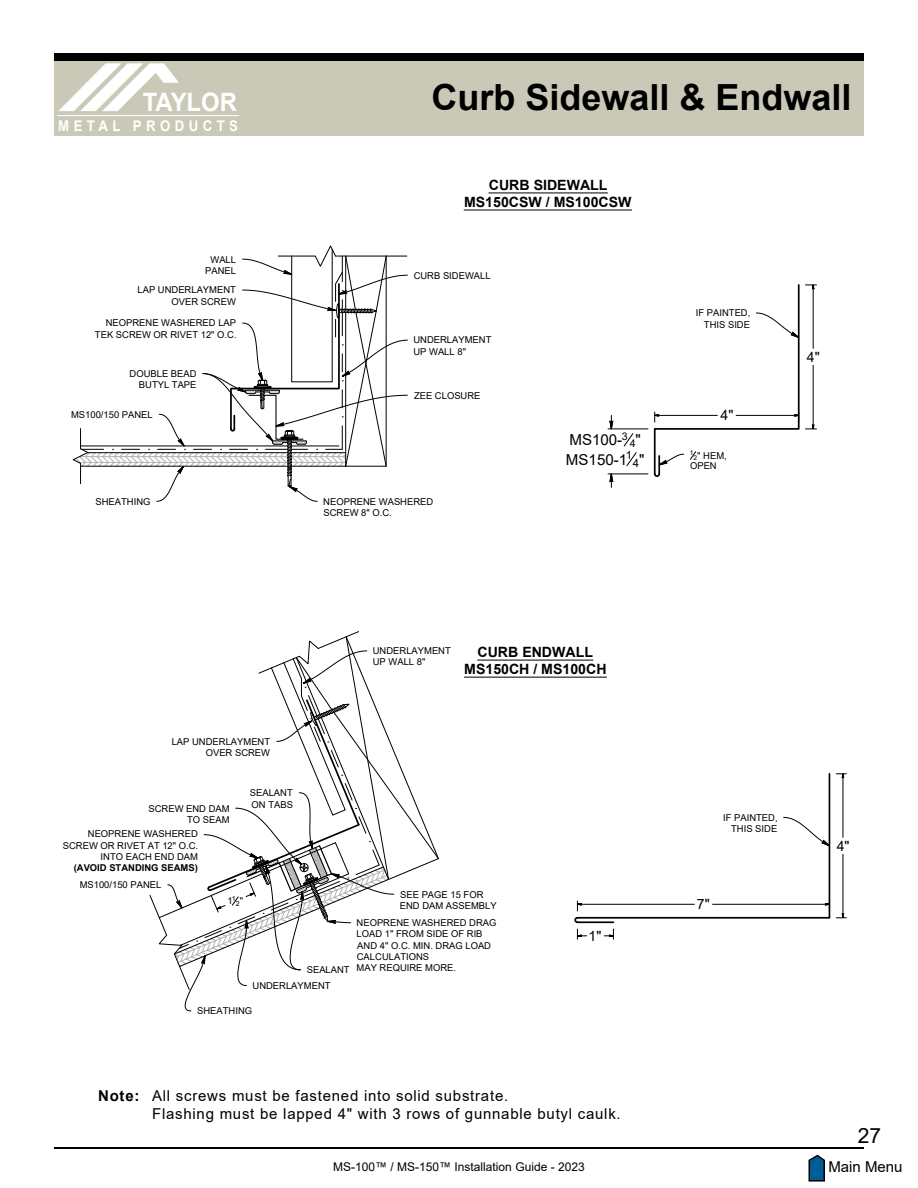
<style>
.page{position:relative;width:918px;height:1188px;background:#fff}
.page>*{position:absolute;margin:0;border:0;box-sizing:border-box;transform-origin:0 0}
.t1{font:700 36px "Arial";color:#000}
.t2{font:700 25.35px "Arial";color:#fff;scale:.94 1}
.t3{font:21px "Arial";color:#000}
.t4{font:15.15px "Arial";color:#000}
.t5{font:15px/18px "Arial";letter-spacing:.05em;color:#000}
.t6{font:15px "Arial";color:#000}
.t7{font:700 14.7px "Arial";letter-spacing:.33em;color:#fff;scale:.9 1}
.t8{font:700 14.1px/17.1px "Arial";color:#000;text-align:center}
.t9{font:14.1px "Arial";color:#000}
.t10{font:12px "Arial";color:#000}
.t11{font:11.25px "Arial";color:#000}
.t12{font:10.5px "Arial";color:#000}
.t13{font:9.45px/11.4px "Arial";color:#000;text-align:right}
.t14{font:700 9.45px "Arial";color:#000}
.t15{font:7.05px "Arial";color:#000}
.t16{font:6.6px "Arial";color:#000}
.s1{font-weight:700}
</style>
<div class="page">
<div style="left:54px;top:54px;width:810px;height:8px;background:#000"></div>
<div style="left:54px;top:61px;width:810px;height:74px;background:#cac9b8"></div>
<svg style="left:59px;top:64px;width:119px;height:47px"></svg>
<hr style="left:57px;top:115px;width:182px;height:1px;background:#fff">
<hr style="left:54px;top:1147px;width:810px;height:2px;background:#000">
<svg style="left:808px;top:1154px;width:17px;height:28px"></svg>
<svg style="left:72px;top:245px;width:336px;height:257px"></svg>
<svg style="left:149px;top:631px;width:290px;height:380px"></svg>
<hr style="left:608px;top:474px;width:40px;height:1px;background:#000">
<hr style="left:608px;top:429px;width:40px;height:1px;background:#000">
<svg style="left:609px;top:473px;width:4px;height:14px"></svg>
<svg style="left:609px;top:415px;width:4px;height:15px"></svg>
<svg style="left:623px;top:433px;width:14px;height:34px"></svg>
<svg style="left:653px;top:284px;width:164px;height:193px"></svg>
<svg style="left:574px;top:773px;width:272px;height:166px"></svg>
<hr style="left:489px;top:193px;width:119px;height:1px;background:#000">
<hr style="left:464px;top:210px;width:168px;height:1px;background:#000">
<hr style="left:478px;top:660px;width:115px;height:1px;background:#000">
<hr style="left:464px;top:677px;width:143px;height:1px;background:#000">
<h2 class="t2" style="left:143px;top:85px;width:102px">TAYLOR</h2>
<h3 class="t7" style="left:58px;top:116px;width:201px">METAL PRODUCTS</h3>
<p class="t13" style="left:205px;top:253px;width:32px;text-align:center">WALL<br>PANEL</p>
<p class="t13" style="left:137px;top:284px;width:100px">LAP UNDERLAYMENT<br>OVER SCREW</p>
<p class="t13" style="left:95px;top:317px;width:143px">NEOPRENE WASHERED LAP<br>TEK SCREW OR RIVET 12" O.C.</p>
<p class="t13" style="left:130px;top:368px;width:69px">DOUBLE BEAD<br>BUTYL TAPE</p>
<p class="t13" style="left:71px;top:409px;width:83px">MS100/150 PANEL</p>
<p class="t13" style="left:96px;top:496px;width:57px">SHEATHING</p>
<h1 class="t1" style="left:431px;top:72px;width:422px">Curb Sidewall &amp; Endwall</h1>
<h3 class="t8" style="left:464px;top:177px;width:169px">CURB SIDEWALL<br>MS150CSW / MS100CSW</h3>
<p class="t13" style="left:414px;top:270px;width:79px">CURB SIDEWALL</p>
<p class="t13" style="left:413px;top:334px;width:80px;text-align:left">UNDERLAYMENT<br>UP WALL 8"</p>
<p class="t13" style="left:414px;top:390px;width:68px">ZEE CLOSURE</p>
<p class="t13" style="left:323px;top:496px;width:112px;text-align:left">NEOPRENE WASHERED<br>SCREW 8" O.C.</p>
<h3 class="t4" style="left:570px;top:429px;width:60px">MS100-<sup>3</sup></h3>
<p class="t12" style="left:630px;top:436px;width:13px">4<sup>"</sup></p>
<h3 class="t4" style="left:566px;top:449px;width:68px">MS150-1<sup>1</sup></h3>
<p class="t11" style="left:633px;top:456px;width:13px">4<sup>"</sup></p>
<p class="t13" style="left:696px;top:307px;width:56px">IF PAINTED,<br>THIS SIDE</p>
<h3 class="t9" style="left:721px;top:406px;width:14px">4"</h3>
<p class="t16" style="left:690px;top:449px;width:5px">1</p>
<p class="t13" style="left:690px;top:450px;width:38px;line-height:10.4px;text-align:left;text-indent:4px"><sub>2</sub>" HEM,<br>OPEN</p>
<h3 class="t9" style="left:807px;top:347px;width:14px">4"</h3>
<p class="t13" style="left:373px;top:645px;width:80px;text-align:left">UNDERLAYMENT<br>UP WALL 8"</p>
<h3 class="t8" style="left:464px;top:644px;width:144px">CURB ENDWALL<br>MS150CH / MS100CH</h3>
<p class="t13" style="left:172px;top:736px;width:100px">LAP UNDERLAYMENT<br>OVER SCREW</p>
<p class="t13" style="left:148px;top:803px;width:83px">SCREW END DAM<br>TO SEAM</p>
<p class="t13" style="left:63px;top:828px;width:137px">NEOPRENE WASHERED<br>SCREW OR RIVET AT 12" O.C.<br>INTO EACH END DAM</p>
<p class="t14" style="left:74px;top:861px;width:126px">(AVOID STANDING SEAMS)</p>
<p class="t13" style="left:80px;top:879px;width:83px">MS100/150 PANEL</p>
<p class="t13" style="left:250px;top:787px;width:45px;text-align:left">SEALANT<br>ON TABS</p>
<p class="t13" style="left:227px;top:895px;width:10px">1<sup>1</sup></p>
<p class="t15" style="left:236px;top:899px;width:9px">2<sup>"</sup></p>
<p class="t13" style="left:400px;top:889px;width:98px;text-align:left">SEE PAGE 15 FOR<br>END DAM ASSEMBLY</p>
<p class="t13" style="left:357px;top:917px;width:141px;text-align:left">NEOPRENE WASHERED DRAG<br>LOAD 1" FROM SIDE OF RIB<br>AND 4" O.C. MIN. DRAG LOAD<br>CALCULATIONS<br>MAY REQUIRE MORE.</p>
<p class="t13" style="left:307px;top:964px;width:44px">SEALANT</p>
<h3 class="t9" style="left:589px;top:926px;width:14px">1"</h3>
<p class="t13" style="left:723px;top:812px;width:56px">IF PAINTED,<br>THIS SIDE</p>
<h3 class="t9" style="left:697px;top:895px;width:14px">7"</h3>
<h3 class="t9" style="left:837px;top:836px;width:14px">4"</h3>
<p class="t13" style="left:253px;top:980px;width:80px">UNDERLAYMENT</p>
<p class="t13" style="left:197px;top:1005px;width:57px">SHEATHING</p>
<h3 class="t5" style="left:152px;top:1086px;width:470px;text-indent:-54px"><span class="s1">Note:</span> All screws must be fastened into solid substrate.<br>Flashing must be lapped 4" with 3 rows of gunnable butyl caulk.</h3>
<p class="t10" style="left:333px;top:1158px;width:253px">MS-100™ / MS-150™ Installation Guide - 2023</p>
<h3 class="t3" style="left:858px;top:1121px;width:25px">27</h3>
<h3 class="t6" style="left:828px;top:1157px;width:76px">Main Menu</h3>
</div>
